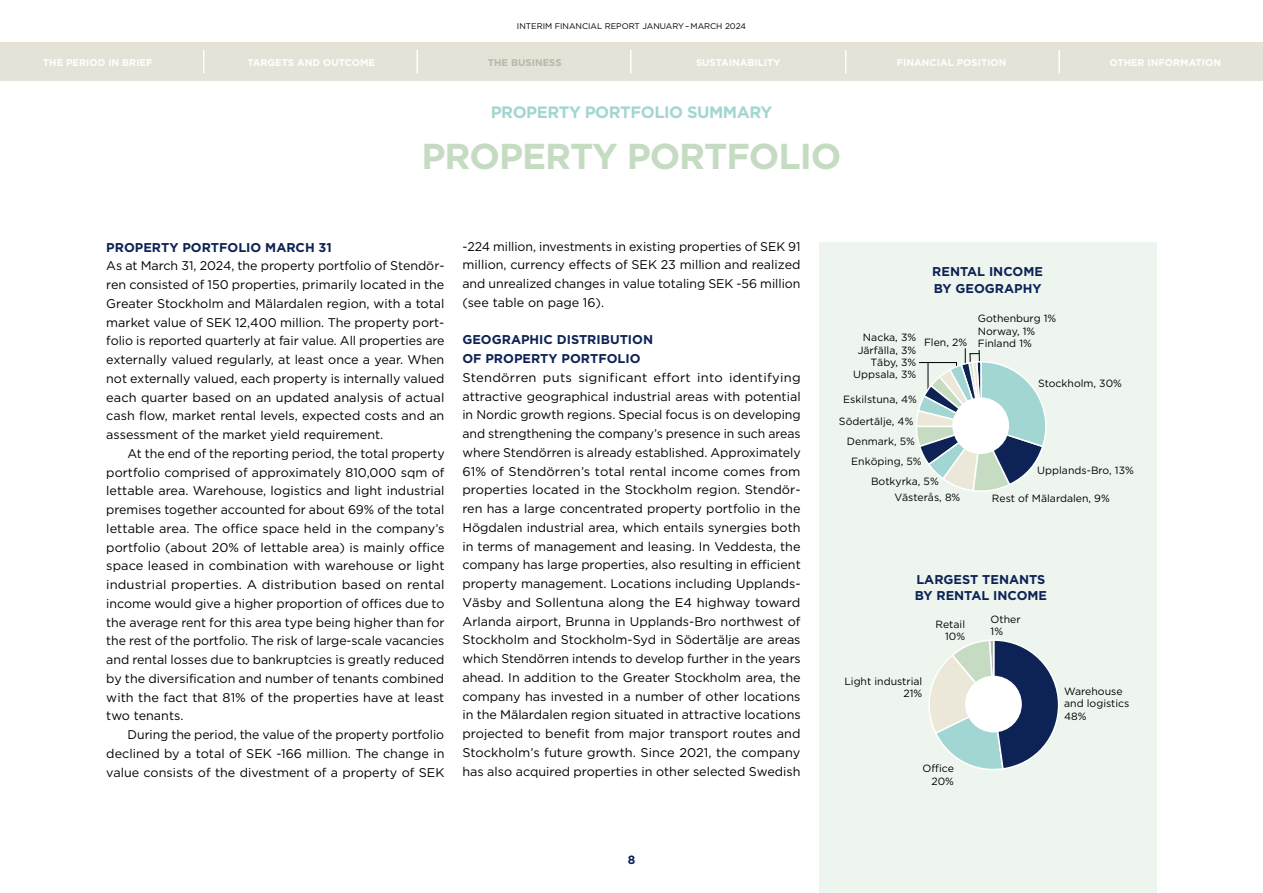
<style>
.page{position:relative;width:1263px;height:893px;background:#fff}
.page>*{position:absolute;margin:0;border:0;box-sizing:border-box;transform-origin:0 0}
.t1{font:700 36px "Gotham";letter-spacing:-.03em;color:#c5dcc3}
.t2{font:700 16.5px "Gotham";letter-spacing:-.03em;color:#a2d6d3}
.t3{font:700 12.75px/16.5px "Gotham";color:#0d2355}
.t4{font:12.6px/18.8px "Gotham";color:#000;text-align:justify}
.t5{font:700 12px "Gotham";color:#0d2355}
.t6{font:10.5px/12.6px "Gotham";color:#000;text-align:right}
.t7{font:700 9.75px "Gotham";color:#fff}
.t8{font:700 9.75px "Gotham";color:#b8b8a8}
.t9{font:8.25px "Gotham";color:#000}
</style>
<div class="page">
<div style="left:819px;top:242px;width:338px;height:651px;background:#eef5ee"></div>
<svg style="left:916px;top:349px;width:130px;height:143px"></svg>
<div style="left:952px;top:397px;width:57px;height:57px;background:#fff;border-radius:50%"></div>
<svg style="left:929px;top:639px;width:130px;height:131px"></svg>
<div style="left:965px;top:676px;width:57px;height:56px;background:#fff;border-radius:50%"></div>
<div style="left:0;top:43px;width:1263px;height:38px;background:#e5e2d8"></div>
<svg style="left:203px;top:50px;width:1px;height:23px"></svg>
<hr style="left:416px;top:50px;width:2px;height:23px;background:#fff">
<svg style="left:630px;top:50px;width:1px;height:23px"></svg>
<svg style="left:845px;top:50px;width:1px;height:23px"></svg>
<hr style="left:1058px;top:50px;width:2px;height:23px;background:#fff">
<p class="t9" style="left:517px;top:22px;width:231px">INTERIM FINANCIAL REPORT JANUARY–MARCH 2024</p>
<p class="t7" style="left:43px;top:56px;width:111px">THE PERIOD IN BRIEF</p>
<p class="t7" style="left:247px;top:56px;width:129px">TARGETS AND OUTCOME</p>
<p class="t8" style="left:488px;top:56px;width:75px">THE BUSINESS</p>
<p class="t7" style="left:696px;top:56px;width:86px">SUSTAINABILITY</p>
<p class="t7" style="left:897px;top:56px;width:111px">FINANCIAL POSITION</p>
<p class="t7" style="left:1109px;top:56px;width:113px">OTHER INFORMATION</p>
<h2 class="t2" style="left:491px;top:101px;width:283px">PROPERTY PORTFOLIO SUMMARY</h2>
<h1 class="t1" style="left:422px;top:133px;width:421px">PROPERTY PORTFOLIO</h1>
<p class="t3" style="left:106px;top:239px;width:227px">PROPERTY PORTFOLIO MARCH 31</p>
<p class="t4" style="left:106px;top:256px;width:340px">As at March 31, 2024, the property portfolio of Stendör&shy;ren consisted of 150 properties, primarily located in the Greater Stockholm and Mälardalen region, with a total market value of SEK 12,400 million. The property port&shy;folio is reported quarterly at fair value. All properties are externally valued regularly, at least once a year. When not externally valued, each property is internally valued each quarter based on an updated analysis of actual cash flow, market rental levels, expected costs and an assessment of the market yield requirement.</p>
<p class="t4" style="left:106px;top:444px;width:340px;text-indent:21px">At the end of the reporting period, the total property portfolio comprised of approximately 810,000 sqm of lettable area. Warehouse, logistics and light industrial premises together accounted for about 69% of the total lettable area. The office space held in the company’s portfolio (about 20% of lettable area) is mainly office space leased in combination with warehouse or light industrial properties. A distribution based on rental income would give a higher proportion of offices due to the average rent for this area type being higher than for the rest of the portfolio. The risk of large-scale vacancies and rental losses due to bankruptcies is greatly reduced by the diversification and number of tenants combined with the fact that 81% of the properties have at least two tenants.</p>
<p class="t4" style="left:106px;top:725px;width:340px;text-indent:21px">During the period, the value of the property portfolio declined by a total of SEK -166 million. The change in value consists of the divestment of a property of SEK</p>
<p class="t4" style="left:462px;top:236px;width:340px">-224 million, investments in existing properties of SEK 91 million, currency effects of SEK 23 million and realized and unrealized changes in value totaling SEK -56 million (see table on page 16).</p>
<p class="t3" style="left:462px;top:330px;width:192px;line-height:18.8px">GEOGRAPHIC DISTRIBUTION<br>OF PROPERTY PORTFOLIO</p>
<p class="t4" style="left:462px;top:368px;width:340px">Stendörren puts significant effort into identifying attractive geographical industrial areas with potential in Nordic growth regions. Special focus is on developing and strengthening the company’s presence in such areas where Stendörren is already established. Approximately 61% of Stendörren’s total rental income comes from properties located in the Stockholm region. Stendör&shy;ren has a large concentrated property portfolio in the Högdalen industrial area, which entails synergies both in terms of management and leasing. In Veddesta, the company has large properties, also resulting in efficient property management. Locations including Upplands-Väsby and Sollentuna along the E4 highway toward Arlanda airport, Brunna in Upplands-Bro northwest of Stockholm and Stockholm-Syd in Södertälje are areas which Stendörren intends to develop further in the years ahead. In addition to the Greater Stockholm area, the company has invested in a number of other locations in the Mälardalen region situated in attractive locations projected to benefit from major transport routes and Stockholm’s future growth. Since 2021, the company has also acquired properties in other selected Swedish</p>
<p class="t5" style="left:628px;top:852px;width:9px">8</p>
<p class="t6" style="left:863px;top:331px;width:55px">Nacka, 3%</p>
<p class="t6" style="left:858px;top:343px;width:60px">Järfälla, 3%<br>Täby, 3%</p>
<p class="t6" style="left:853px;top:367px;width:64px">Uppsala, 3%</p>
<p class="t6" style="left:843px;top:393px;width:75px">Eskilstuna, 4%</p>
<p class="t6" style="left:839px;top:415px;width:76px">Södertälje, 4%</p>
<p class="t6" style="left:847px;top:434px;width:70px">Denmark, 5%</p>
<p class="t3" style="left:932px;top:263px;width:112px">RENTAL INCOME<br>BY GEOGRAPHY</p>
<p class="t6" style="left:924px;top:336px;width:45px">Flen, 2%</p>
<p class="t6" style="left:978px;top:312px;width:80px;text-align:left">Gothenburg 1%<br>Norway, 1%<br>Finland 1%</p>
<p class="t6" style="left:1038px;top:377px;width:85px">Stockholm, 30%</p>
<p class="t6" style="left:851px;top:455px;width:72px">Enköping, 5%</p>
<p class="t6" style="left:871px;top:474px;width:69px">Botkyrka, 5%</p>
<p class="t6" style="left:894px;top:491px;width:68px">Västerås, 8%</p>
<p class="t6" style="left:1037px;top:464px;width:98px">Upplands-Bro, 13%</p>
<p class="t6" style="left:992px;top:492px;width:119px">Rest of Mälardalen, 9%</p>
<p class="t3" style="left:915px;top:571px;width:134px">LARGEST TENANTS<br>BY RENTAL INCOME</p>
<p class="t6" style="left:844px;top:675px;width:79px">Light industrial<br>21%</p>
<p class="t6" style="left:935px;top:617px;width:31px">Retail<br>10%</p>
<p class="t6" style="left:990px;top:612px;width:32px;text-align:left">Other<br>1%</p>
<p class="t6" style="left:922px;top:762px;width:33px">Office<br>20%</p>
<p class="t6" style="left:1064px;top:685px;width:67px;text-align:left">Warehouse and logistics<br>48%</p>
</div>
